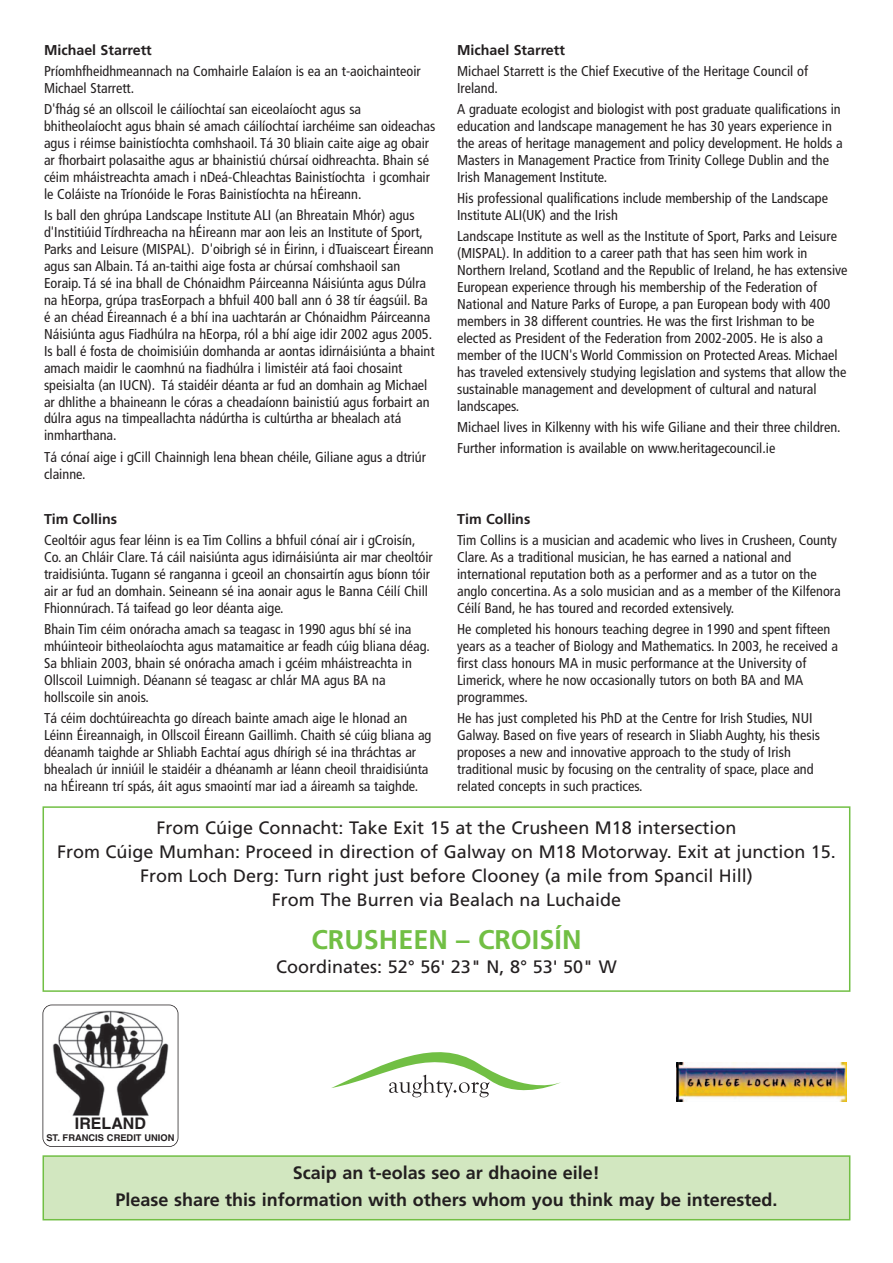
<style>
.page{position:relative;width:893px;height:1263px;background:#fff}
.page>*{position:absolute;margin:0;border:0;box-sizing:border-box;transform-origin:0 0}
.t1{font:700 27px "Frutiger LT";color:#71bf44}
.t2{font:18px/24px "Frutiger LT";color:#231f20;text-align:center}
.t3{font:700 18px/27px "Frutiger LT";color:#231f20;text-align:center}
.t4{font:700 16.05px "Helvetica LT";color:#231f20}
.t5{font:condensed 14.25px/17px "Frutiger LT";color:#231f20}
.t6{font:700 14.25px "Frutiger LT";color:#231f20}
.t7{font:700 9.3px "Helvetica LT";color:#231f20}
</style>
<div class="page">
<div style="left:44px;top:1157px;width:805px;height:62px;background:#d2e7c0"></div>
<div style="left:43px;top:1155px;width:807px;height:65px;border:2px solid #71bf44"></div>
<div style="left:43px;top:806px;width:807px;height:186px;border:2px solid #71bf44"></div>
<svg style="left:331px;top:1052px;width:230px;height:45px"></svg>
<div style="left:43px;top:1004px;width:135px;height:143px;border:2px solid #231f20;border-radius:9px"></div>
<img style="left:53px;top:1010px;width:115px;height:106px">
<img style="left:676px;top:1062px;width:170px;height:39px">
<p class="t6" style="left:44px;top:44px;width:109px">Michael Starrett</p>
<p class="t5" style="left:44px;top:64px;width:378px">Príomhfheidhmeannach na Comhairle Ealaíon is ea an t-aoichainteoir<br>Michael Starrett.</p>
<p class="t5" style="left:44px;top:102px;width:393px">D'fhág sé an ollscoil le cáilíochtaí san eiceolaíocht agus sa bhitheolaíocht agus bhain sé amach cáilíochtaí iarchéime san oideachas agus i réimse bainistíochta comhshaoil. Tá 30 bliain caite aige ag obair ar fhorbairt polasaithe agus ar bhainistiú chúrsaí oidhreachta. Bhain sé céim mháistreachta amach i nDeá-Chleachtas Bainistíochta i gcomhair le Coláiste na Tríonóide le Foras Bainistíochta na hÉireann.</p>
<p class="t5" style="left:44px;top:208px;width:392px">Is ball den ghrúpa Landscape Institute ALI (an Bhreatain Mhór) agus d'Institiúid Tírdhreacha na hÉireann mar aon leis an Institute of Sport, Parks and Leisure (MISPAL). D'oibrigh sé in Éirinn, i dTuaisceart Éireann agus san Albain. Tá an-taithi aige fosta ar chúrsaí comhshaoil san Eoraip. Tá sé ina bhall de Chónaidhm Páirceanna Náisiúnta agus Dúlra na hEorpa, grúpa trasEorpach a bhfuil 400 ball ann ó 38 tír éagsúil. Ba é an chéad Éireannach é a bhí ina uachtarán ar Chónaidhm Páirceanna Náisiúnta agus Fiadhúlra na hEorpa, ról a bhí aige idir 2002 agus 2005.<br>Is ball é fosta de choimisiúin domhanda ar aontas idirnáisiúnta a bhaint amach maidir le caomhnú na fiadhúlra i limistéir atá faoi chosaint speisialta (an IUCN). Tá staidéir déanta ar fud an domhain ag Michael ar dhlithe a bhaineann le córas a cheadaíonn bainistiú agus forbairt an dúlra agus na timpeallachta nádúrtha is cultúrtha ar bhealach atá inmharthana.</p>
<p class="t5" style="left:44px;top:449px;width:384px">Tá cónaí aige i gCill Chainnigh lena bhean chéile, Giliane agus a dtriúr clainne.</p>
<p class="t6" style="left:457px;top:44px;width:109px">Michael Starrett</p>
<p class="t5" style="left:457px;top:64px;width:352px">Michael Starrett is the Chief Executive of the Heritage Council of<br>Ireland.</p>
<p class="t5" style="left:457px;top:102px;width:387px">A graduate ecologist and biologist with post graduate qualifications in education and landscape management he has 30 years experience in the areas of heritage management and policy development. He holds a Masters in Management Practice from Trinity College Dublin and the Irish Management Institute.</p>
<p class="t5" style="left:457px;top:191px;width:372px">His professional qualifications include membership of the Landscape<br>Institute ALI(UK) and the Irish</p>
<p class="t5" style="left:457px;top:229px;width:392px">Landscape Institute as well as the Institute of Sport, Parks and Leisure (MISPAL). In addition to a career path that has seen him work in Northern Ireland, Scotland and the Republic of Ireland, he has extensive European experience through his membership of the Federation of National and Nature Parks of Europe, a pan European body with 400 members in 38 different countries. He was the first Irishman to be elected as President of the Federation from 2002-2005. He is also a member of the IUCN's World Commission on Protected Areas. Michael has traveled extensively studying legislation and systems that allow the sustainable management and development of cultural and natural landscapes.</p>
<p class="t5" style="left:457px;top:418px;width:385px;line-height:21.1px">Michael lives in Kilkenny with his wife Giliane and their three children.<br>Further information is available on www.heritagecouncil.ie</p>
<p class="t6" style="left:44px;top:513px;width:75px">Tim Collins</p>
<p class="t5" style="left:44px;top:533px;width:390px">Ceoltóir agus fear léinn is ea Tim Collins a bhfuil cónaí air i gCroisín, Co. an Chláir Clare. Tá cáil naisiúnta agus idirnáisiúnta air mar cheoltóir traidisiúnta. Tugann sé ranganna i gceoil an chonsairtín agus bíonn tóir air ar fud an domhain. Seineann sé ina aonair agus le Banna Céilí Chill Fhionnúrach. Tá taifead go leor déanta aige.</p>
<p class="t5" style="left:44px;top:622px;width:387px">Bhain Tim céim onóracha amach sa teagasc in 1990 agus bhí sé ina mhúinteoir bitheolaíochta agus matamaitice ar feadh cúig bliana déag.<br>Sa bhliain 2003, bhain sé onóracha amach i gcéim mháistreachta in Ollscoil Luimnigh. Déanann sé teagasc ar chlár MA agus BA na hollscoile sin anois.</p>
<p class="t5" style="left:44px;top:711px;width:389px">Tá céim dochtúireachta go díreach bainte amach aige le hIonad an Léinn Éireannaigh, in Ollscoil Éireann Gaillimh. Chaith sé cúig bliana ag déanamh taighde ar Shliabh Eachtaí agus dhírigh sé ina thráchtas ar bhealach úr inniúil le staidéir a dhéanamh ar léann cheoil thraidisiúnta na hÉireann trí spás, áit agus smaointí mar iad a áireamh sa taighde.</p>
<p class="t6" style="left:457px;top:513px;width:75px">Tim Collins</p>
<p class="t5" style="left:457px;top:533px;width:385px">Tim Collins is a musician and academic who lives in Crusheen, County Clare. As a traditional musician, he has earned a national and international reputation both as a performer and as a tutor on the anglo concertina. As a solo musician and as a member of the Kilfenora Céilí Band, he has toured and recorded extensively.</p>
<p class="t5" style="left:457px;top:622px;width:382px">He completed his honours teaching degree in 1990 and spent fifteen years as a teacher of Biology and Mathematics. In 2003, he received a first class honours MA in music performance at the University of Limerick, where he now occasionally tutors on both BA and MA programmes.</p>
<p class="t5" style="left:457px;top:711px;width:365px">He has just completed his PhD at the Centre for Irish Studies, NUI Galway. Based on five years of research in Sliabh Aughty, his thesis proposes a new and innovative approach to the study of Irish traditional music by focusing on the centrality of space, place and related concepts in such practices.</p>
<p class="t2" style="left:57px;top:818px;width:780px">From Cúige Connacht: Take Exit 15 at the Crusheen M18 intersection<br>From Cúige Mumhan: Proceed in direction of Galway on M18 Motorway. Exit at junction 15.<br>From Loch Derg: Turn right just before Clooney (a mile from Spancil Hill)<br>From The Burren via Bealach na Luchaide</p>
<h1 class="t1" style="left:311px;top:929px;width:271px">CRUSHEEN – CROISÍN</h1>
<p class="t2" style="left:276px;top:957px;width:342px">Coordinates: 52° 56' 23" N, 8° 53' 50" W</p>
<p class="t4" style="left:75px;top:1118px;width:73px">IRELAND</p>
<p class="t7" style="left:46px;top:1134px;width:130px">ST. FRANCIS CREDIT UNION</p>
<p class="t3" style="left:116px;top:1161px;width:663px">Scaip an t-eolas seo ar dhaoine eile!<br>Please share this information with others whom you think may be interested.</p>
</div>
